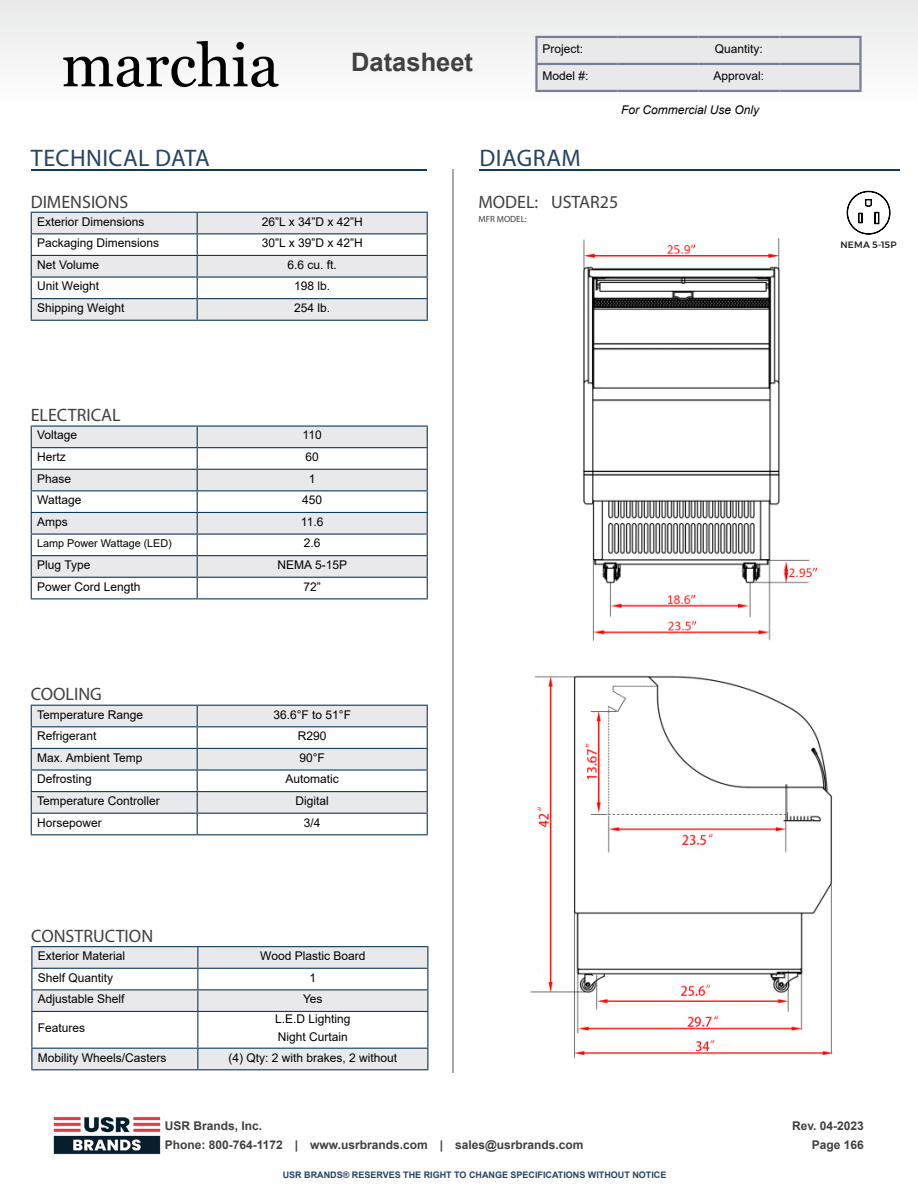
<style>
.page{position:relative;width:918px;height:1188px;background:#fff}
.page>*{position:absolute;margin:0;border:0;box-sizing:border-box;transform-origin:0 0}
.t1{font:60px "Georgia";color:#000}
.t2{font:700 25.5px "Arial";color:#404042}
.t3{font:24px "Myriad Pro";letter-spacing:.02em;color:#274262}
.t4{font:18px "Myriad Pro";color:#404042}
.t5{font:12px/18px "Arial";color:#000}
.t6{font:700 12px/19.5px "Arial";color:#404042}
.t7{font:italic 12px "Arial";color:#000}
.t8{font:10.8px "Arial";color:#000}
.t9{font:500 9.15px "Montserrat";letter-spacing:.015em;color:#231f20}
.t10{font:700 9px "Arial";color:#274262}
.t11{font:9px "Myriad Pro";color:#404042}
</style>
<div class="page">
<hr style="left:31px;top:169px;width:396px;height:2px;background:#113a5b">
<hr style="left:479px;top:169px;width:420px;height:2px;background:#113a5b">
<hr style="left:452px;top:169px;width:2px;height:904px;background:#a7a5a5">
<svg style="left:847px;top:191px;width:43px;height:43px"></svg>
<svg style="left:31px;top:212px;width:397px;height:108px"></svg>
<hr style="left:31px;top:320px;width:166px;height:1px;background:#113a5b">
<hr style="left:197px;top:320px;width:231px;height:1px;background:#113a5b">
<svg style="left:32px;top:427px;width:395px;height:150px;fill:#e9e9ec"></svg>
<hr style="left:31px;top:426px;width:166px;height:1px;background:#113a5b">
<hr style="left:197px;top:426px;width:231px;height:1px;background:#113a5b">
<hr style="left:31px;top:447px;width:166px;height:1px;background:#113a5b">
<hr style="left:197px;top:447px;width:231px;height:1px;background:#113a5b">
<hr style="left:31px;top:469px;width:166px;height:1px;background:#113a5b">
<hr style="left:197px;top:469px;width:231px;height:1px;background:#113a5b">
<hr style="left:31px;top:490px;width:166px;height:1px;background:#113a5b">
<hr style="left:197px;top:490px;width:231px;height:1px;background:#113a5b">
<hr style="left:31px;top:512px;width:166px;height:1px;background:#113a5b">
<hr style="left:197px;top:512px;width:231px;height:1px;background:#113a5b">
<hr style="left:31px;top:534px;width:166px;height:1px;background:#113a5b">
<hr style="left:197px;top:534px;width:231px;height:1px;background:#113a5b">
<hr style="left:31px;top:555px;width:166px;height:1px;background:#113a5b">
<hr style="left:197px;top:555px;width:231px;height:1px;background:#113a5b">
<hr style="left:31px;top:577px;width:166px;height:1px;background:#113a5b">
<svg style="left:31px;top:427px;width:1px;height:171px"></svg>
<hr style="left:197px;top:577px;width:231px;height:1px;background:#113a5b">
<svg style="left:197px;top:427px;width:1px;height:171px"></svg>
<svg style="left:427px;top:427px;width:1px;height:171px"></svg>
<hr style="left:31px;top:598px;width:166px;height:1px;background:#113a5b">
<hr style="left:197px;top:598px;width:231px;height:1px;background:#113a5b">
<svg style="left:32px;top:947px;width:395px;height:122px;fill:#e9e9ec"></svg>
<hr style="left:31px;top:946px;width:167px;height:1px;background:#113a5b">
<hr style="left:198px;top:946px;width:230px;height:1px;background:#113a5b">
<hr style="left:31px;top:968px;width:167px;height:1px;background:#113a5b">
<hr style="left:198px;top:968px;width:230px;height:1px;background:#113a5b">
<hr style="left:31px;top:989px;width:167px;height:1px;background:#113a5b">
<svg style="left:31px;top:947px;width:1px;height:64px"></svg>
<hr style="left:198px;top:989px;width:230px;height:1px;background:#113a5b">
<svg style="left:197px;top:947px;width:1px;height:64px"></svg>
<svg style="left:427px;top:947px;width:1px;height:64px"></svg>
<hr style="left:31px;top:1011px;width:167px;height:1px;background:#113a5b">
<hr style="left:31px;top:1012px;width:1px;height:36px;background:#113a5b">
<hr style="left:198px;top:1011px;width:230px;height:1px;background:#113a5b">
<hr style="left:197px;top:1012px;width:1px;height:36px;background:#113a5b">
<hr style="left:427px;top:1012px;width:1px;height:36px;background:#113a5b">
<hr style="left:31px;top:1048px;width:167px;height:1px;background:#113a5b">
<svg style="left:31px;top:1049px;width:1px;height:20px"></svg>
<hr style="left:198px;top:1048px;width:230px;height:1px;background:#113a5b">
<svg style="left:197px;top:1049px;width:1px;height:20px"></svg>
<svg style="left:427px;top:1049px;width:1px;height:20px"></svg>
<hr style="left:31px;top:1069px;width:167px;height:1px;background:#113a5b">
<hr style="left:198px;top:1069px;width:230px;height:1px;background:#113a5b">
<svg style="left:31px;top:705px;width:397px;height:129px"></svg>
<hr style="left:31px;top:834px;width:166px;height:1px;background:#113a5b">
<hr style="left:197px;top:834px;width:231px;height:1px;background:#113a5b">
<img style="left:583px;top:238px;width:235px;height:404px">
<img style="left:530px;top:675px;width:303px;height:384px">
<img style="left:603px;top:352px;width:156px;height:34px">
<div style="left:0;top:0;width:918px;height:127px;background:#f5f6f6"></div>
<div style="left:538px;top:38px;width:321px;height:52px;background:#e9e9ec"></div>
<hr style="left:535px;top:36px;width:82px;height:2px;background:#777d95">
<hr style="left:535px;top:38px;width:3px;height:25px;background:#777d95">
<hr style="left:617px;top:36px;width:81px;height:2px;background:#777d95">
<hr style="left:698px;top:36px;width:81px;height:2px;background:#777d95">
<hr style="left:779px;top:36px;width:83px;height:2px;background:#777d95">
<hr style="left:859px;top:38px;width:3px;height:25px;background:#777d95">
<hr style="left:535px;top:63px;width:82px;height:2px;background:#777d95">
<hr style="left:535px;top:65px;width:3px;height:25px;background:#777d95">
<hr style="left:617px;top:63px;width:81px;height:2px;background:#777d95">
<hr style="left:698px;top:63px;width:81px;height:2px;background:#777d95">
<hr style="left:779px;top:63px;width:83px;height:2px;background:#777d95">
<hr style="left:859px;top:65px;width:3px;height:25px;background:#777d95">
<hr style="left:535px;top:90px;width:82px;height:2px;background:#777d95">
<hr style="left:617px;top:90px;width:81px;height:2px;background:#777d95">
<hr style="left:698px;top:90px;width:81px;height:2px;background:#777d95">
<hr style="left:779px;top:90px;width:83px;height:2px;background:#777d95">
<img style="left:53px;top:1116px;width:108px;height:39px">
<h1 class="t1" style="left:62px;top:22px;width:219px">marchia</h1>
<h2 class="t2" style="left:351px;top:45px;width:123px">Datasheet</h2>
<p class="t5" style="left:542px;top:40px;width:42px">Project:</p>
<p class="t5" style="left:715px;top:40px;width:50px">Quantity:</p>
<p class="t5" style="left:542px;top:67px;width:48px">Model #:</p>
<p class="t5" style="left:714px;top:67px;width:52px">Approval:</p>
<p class="t7" style="left:621px;top:102px;width:140px">For Commercial Use Only</p>
<h3 class="t3" style="left:31px;top:144px;width:181px">TECHNICAL DATA</h3>
<h3 class="t3" style="left:479px;top:144px;width:103px">DIAGRAM</h3>
<h3 class="t4" style="left:478px;top:190px;width:61px">MODEL:</h3>
<p class="t11" style="left:478px;top:213px;width:50px">MFR MODEL:</p>
<h3 class="t4" style="left:31px;top:190px;width:99px">DIMENSIONS</h3>
<h3 class="t4" style="left:551px;top:190px;width:69px">USTAR25</h3>
<p class="t5" style="left:37px;top:212px;width:109px">Exterior Dimensions</p>
<p class="t5" style="left:262px;top:212px;width:102px">26”L x 34”D x 42”H</p>
<p class="t5" style="left:37px;top:234px;width:124px">Packaging Dimensions</p>
<p class="t5" style="left:262px;top:234px;width:102px">30”L x 39”D x 42”H</p>
<p class="t5" style="left:37px;top:256px;width:64px">Net Volume</p>
<p class="t5" style="left:288px;top:256px;width:51px">6.6 cu. ft.</p>
<p class="t5" style="left:37px;top:277px;width:63px">Unit Weight</p>
<p class="t5" style="left:294px;top:277px;width:38px">198 lb.</p>
<p class="t5" style="left:37px;top:299px;width:89px">Shipping Weight</p>
<p class="t5" style="left:294px;top:299px;width:38px">254 lb.</p>
<h3 class="t4" style="left:31px;top:404px;width:92px">ELECTRICAL</h3>
<p class="t5" style="left:37px;top:426px;width:42px">Voltage</p>
<p class="t5" style="left:303px;top:426px;width:21px">110</p>
<p class="t5" style="left:37px;top:448px;width:30px">Hertz</p>
<p class="t5" style="left:306px;top:448px;width:15px">60</p>
<p class="t5" style="left:37px;top:469px;width:36px">Phase</p>
<p class="t5" style="left:309px;top:469px;width:8px">1</p>
<p class="t5" style="left:37px;top:491px;width:46px">Wattage</p>
<p class="t5" style="left:302px;top:491px;width:22px">450</p>
<p class="t5" style="left:37px;top:513px;width:32px">Amps</p>
<p class="t5" style="left:301px;top:513px;width:24px">11.6</p>
<p class="t8" style="left:37px;top:536px;width:136px">Lamp Power Wattage (LED)</p>
<p class="t5" style="left:304px;top:534px;width:18px">2.6</p>
<p class="t5" style="left:37px;top:556px;width:55px">Plug Type</p>
<p class="t5" style="left:278px;top:556px;width:71px">NEMA 5-15P</p>
<p class="t5" style="left:37px;top:577px;width:105px">Power Cord Length</p>
<p class="t5" style="left:304px;top:577px;width:19px">72”</p>
<h3 class="t4" style="left:31px;top:683px;width:73px">COOLING</h3>
<p class="t5" style="left:37px;top:705px;width:108px">Temperature Range</p>
<p class="t5" style="left:273px;top:705px;width:79px">36.6°F to 51°F</p>
<p class="t5" style="left:37px;top:727px;width:61px">Refrigerant</p>
<p class="t5" style="left:298px;top:727px;width:30px">R290</p>
<p class="t5" style="left:37px;top:749px;width:107px">Max. Ambient Temp</p>
<p class="t5" style="left:299px;top:749px;width:27px">90°F</p>
<p class="t5" style="left:37px;top:770px;width:56px">Defrosting</p>
<p class="t5" style="left:286px;top:770px;width:55px">Automatic</p>
<p class="t5" style="left:37px;top:792px;width:124px">Temperature Controller</p>
<p class="t5" style="left:296px;top:792px;width:35px">Digital</p>
<p class="t5" style="left:37px;top:813px;width:66px">Horsepower</p>
<p class="t5" style="left:304px;top:813px;width:18px">3/4</p>
<h3 class="t4" style="left:31px;top:925px;width:123px">CONSTRUCTION</h3>
<p class="t5" style="left:38px;top:947px;width:89px">Exterior Material</p>
<p class="t5" style="left:260px;top:947px;width:107px">Wood Plastic Board</p>
<p class="t5" style="left:38px;top:968px;width:77px">Shelf Quantity</p>
<p class="t5" style="left:310px;top:968px;width:8px">1</p>
<p class="t5" style="left:38px;top:990px;width:88px">Adjustable Shelf</p>
<p class="t5" style="left:303px;top:990px;width:21px">Yes</p>
<p class="t5" style="left:38px;top:1019px;width:49px">Features</p>
<p class="t5" style="left:275px;top:1010px;width:77px">L.E.D Lighting<br>Night Curtain</p>
<p class="t5" style="left:38px;top:1048px;width:130px">Mobility Wheels/Casters</p>
<p class="t5" style="left:228px;top:1048px;width:170px">(4) Qty: 2 with brakes, 2 without</p>
<p class="t9" style="left:841px;top:237px;width:58px">NEMA 5-15P</p>
<p class="t6" style="left:165px;top:1116px;width:420px">USR Brands, Inc.<br>Phone: 800-764-1172 | www.usrbrands.com | sales@usrbrands.com</p>
<p class="t6" style="left:792px;top:1116px;width:73px;text-align:right">Rev. 04-2023<br>Page 166</p>
<p class="t10" style="left:283px;top:1168px;width:385px">USR BRANDS® RESERVES THE RIGHT TO CHANGE SPECIFICATIONS WITHOUT NOTICE</p>
</div>
